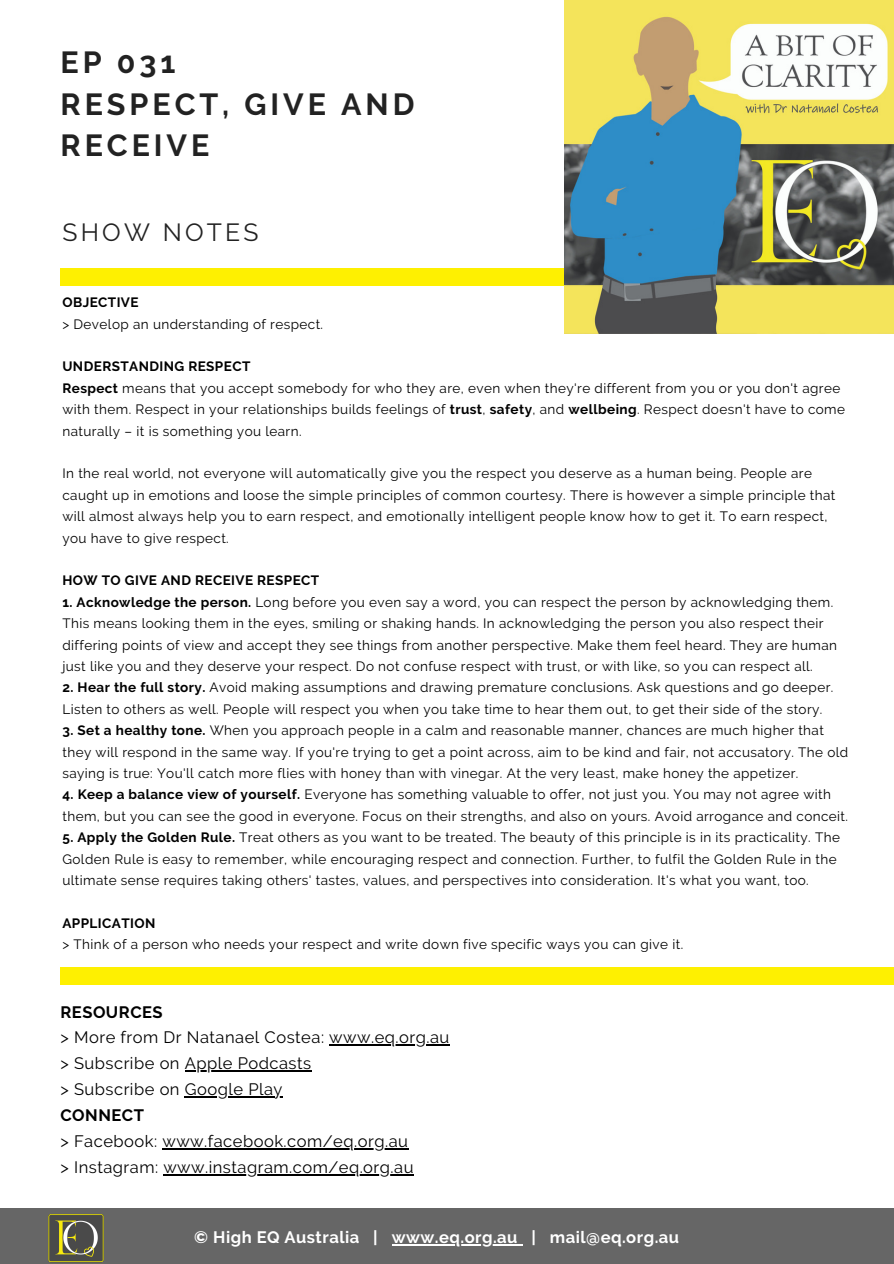
<style>
.page{position:relative;width:894px;height:1264px;background:#fff}
.page>*{position:absolute;margin:0;border:0;box-sizing:border-box;transform-origin:0 0}
.t1{font:700 30.45px/41.7px "Raleway";letter-spacing:.13em;color:#222}
.t2{font:24.75px "Raleway";letter-spacing:.13em;color:#222}
.t3{font:16.5px "Raleway";letter-spacing:.03em;color:#000}
.t4{font:700 16.5px "Raleway";letter-spacing:.03em;color:#fff}
.t5{font:700 16.5px "Raleway";letter-spacing:.03em;color:#000}
.t6{font:13.5px/21.5px "Raleway";letter-spacing:.03em;color:#000}
.t7{font:700 13.5px "Raleway";letter-spacing:.03em;color:#000}
.s1{font-weight:700}
</style>
<div class="page">
<div style="left:61px;top:269px;width:832px;height:17px;background:#fef001"></div>
<div style="left:0;top:1208px;width:893px;height:55px;background:#666"></div>
<img style="left:49px;top:1214px;width:54px;height:49px">
<hr style="left:391px;top:1244px;width:131px;height:1px;background:#fff">
<img style="left:564px;top:0;width:329px;height:333px">
<div style="left:61px;top:967px;width:832px;height:17px;background:#fef001"></div>
<hr style="left:329px;top:1044px;width:121px;height:1px;background:#000">
<hr style="left:185px;top:1070px;width:126px;height:1px;background:#000">
<hr style="left:185px;top:1096px;width:98px;height:1px;background:#000">
<hr style="left:162px;top:1148px;width:246px;height:1px;background:#000">
<hr style="left:163px;top:1174px;width:251px;height:1px;background:#000">
<p class="t1" style="left:60px;top:41px;width:116px">EP 031</p>
<p class="t1" style="left:60px;top:83px;width:355px">RESPECT, GIVE AND<br>RECEIVE</p>
<p class="t2" style="left:62px;top:217px;width:198px">SHOW NOTES</p>
<p class="t7" style="left:62px;top:294px;width:78px">OBJECTIVE</p>
<p class="t6" style="left:62px;top:313px;width:262px">&gt; Develop an understanding of respect.</p>
<p class="t7" style="left:62px;top:358px;width:189px">UNDERSTANDING RESPECT</p>
<p class="t6" style="left:62px;top:377px;width:783px"><span class="s1">Respect</span> means that you accept somebody for who they are, even when they're different from you or you don't agree with them. Respect in your relationships builds feelings of <span class="s1">trust</span>, <span class="s1">safety</span>, and <span class="s1">wellbeing</span>. Respect doesn't have to come naturally – it is something you learn.</p>
<p class="t6" style="left:62px;top:463px;width:774px">In the real world, not everyone will automatically give you the respect you deserve as a human being. People are caught up in emotions and loose the simple principles of common courtesy. There is however a simple principle that will almost always help you to earn respect, and emotionally intelligent people know how to get it. To earn respect, you have to give respect.</p>
<p class="t7" style="left:62px;top:572px;width:258px">HOW TO GIVE AND RECEIVE RESPECT</p>
<p class="t6" style="left:62px;top:591px;width:776px"><span class="s1">1. Acknowledge the person.</span> Long before you even say a word, you can respect the person by acknowledging them.<br>This means looking them in the eyes, smiling or shaking hands. In acknowledging the person you also respect their differing points of view and accept they see things from another perspective. Make them feel heard. They are human just like you and they deserve your respect. Do not confuse respect with trust, or with like, so you can respect all.</p>
<p class="t6" style="left:62px;top:677px;width:772px"><span class="s1">2. Hear the full story.</span> Avoid making assumptions and drawing premature conclusions. Ask questions and go deeper.<br>Listen to others as well. People will respect you when you take time to hear them out, to get their side of the story.</p>
<p class="t6" style="left:62px;top:719px;width:787px"><span class="s1">3. Set a healthy tone.</span> When you approach people in a calm and reasonable manner, chances are much higher that they will respond in the same way. If you're trying to get a point across, aim to be kind and fair, not accusatory. The old saying is true: You'll catch more flies with honey than with vinegar. At the very least, make honey the appetizer.</p>
<p class="t6" style="left:62px;top:784px;width:786px"><span class="s1">4. Keep a balance view of yourself.</span> Everyone has something valuable to offer, not just you. You may not agree with them, but you can see the good in everyone. Focus on their strengths, and also on yours. Avoid arrogance and conceit.</p>
<p class="t6" style="left:62px;top:826px;width:778px"><span class="s1">5. Apply the Golden Rule.</span> Treat others as you want to be treated. The beauty of this principle is in its practicality. The<br>Golden Rule is easy to remember, while encouraging respect and connection. Further, to fulfil the Golden Rule in the ultimate sense requires taking others' tastes, values, and perspectives into consideration. It's what you want, too.</p>
<p class="t7" style="left:62px;top:915px;width:94px">APPLICATION</p>
<p class="t6" style="left:62px;top:933px;width:622px">&gt; Think of a person who needs your respect and write down five specific ways you can give it.</p>
<p class="t5" style="left:60px;top:1002px;width:104px">RESOURCES</p>
<p class="t3" style="left:60px;top:1027px;width:390px">&gt; More from Dr Natanael Costea: www.eq.org.au</p>
<p class="t3" style="left:60px;top:1053px;width:252px">&gt; Subscribe on Apple Podcasts</p>
<p class="t3" style="left:60px;top:1079px;width:223px">&gt; Subscribe on Google Play</p>
<p class="t5" style="left:60px;top:1105px;width:85px">CONNECT</p>
<p class="t3" style="left:60px;top:1131px;width:349px">&gt; Facebook: www.facebook.com/eq.org.au</p>
<p class="t3" style="left:60px;top:1157px;width:354px">&gt; Instagram: www.instagram.com/eq.org.au</p>
<p class="t4" style="left:194px;top:1227px;width:486px">© High EQ Australia | www.eq.org.au | mail@eq.org.au</p>
</div>
